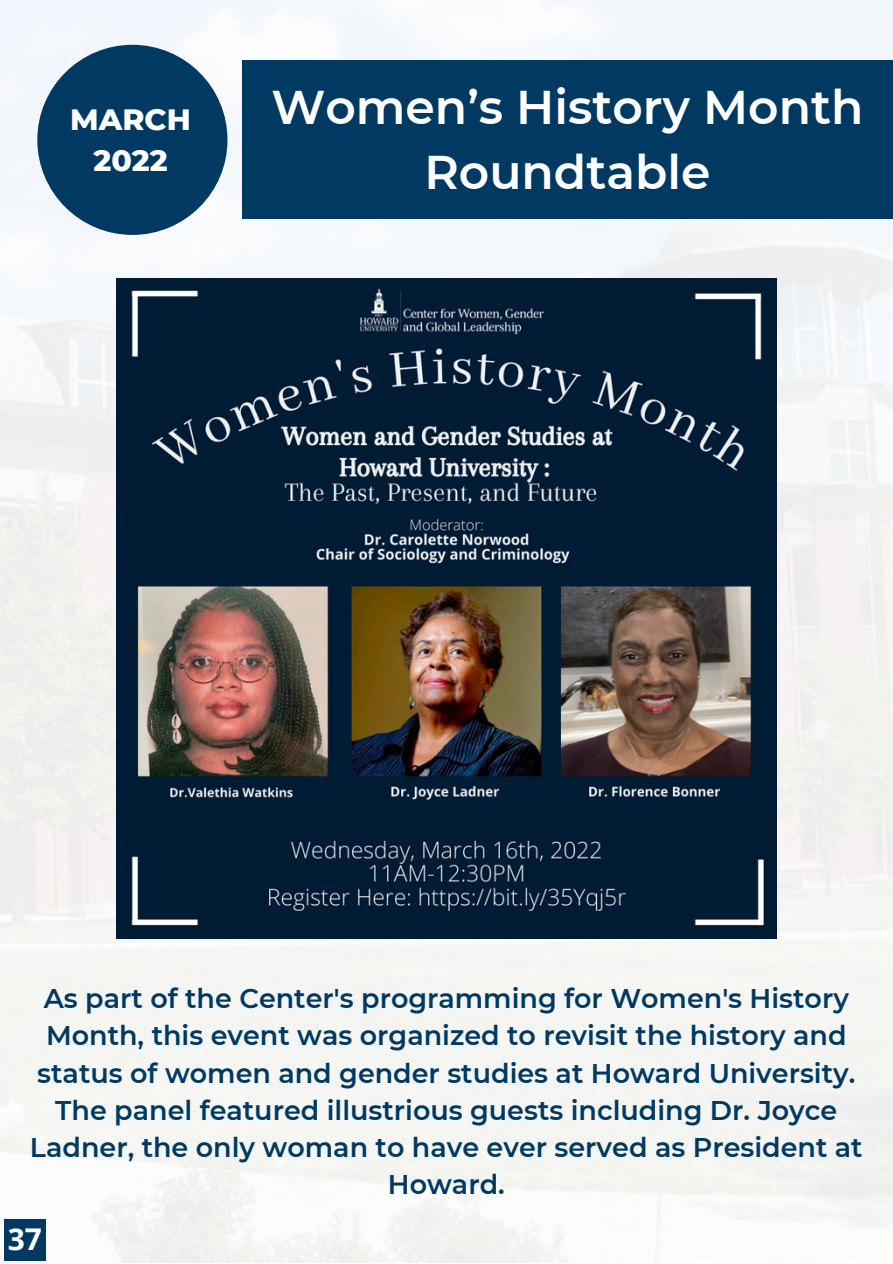
<style>
.page{position:relative;width:893px;height:1264px;background:#fff}
.page>*{position:absolute;margin:0;border:0;box-sizing:border-box;transform-origin:0 0}
.t1{font:600 47.25px/65.2px "Montserrat";color:#fff;text-align:center}
.t2{font:800 30px "Montserrat";color:#fff}
.t3{font:700 30px "Open Sans";color:#fff}
.t4{font:600 27px/37px "Montserrat";color:#003a63;text-align:center}
</style>
<div class="page">
<img style="left:0;top:0;width:892px;height:1262px">
<div style="left:242px;top:61px;width:650px;height:158px;background:#003a63"></div>
<div style="left:37px;top:45px;width:190px;height:190px;background:#003a63;border-radius:50%"></div>
<img style="left:116px;top:278px;width:660px;height:660px">
<div style="left:4px;top:1219px;width:41px;height:41px;background:#003a63"></div>
<p class="t2" style="left:70px;top:101px;width:122px">MARCH</p>
<p class="t2" style="left:93px;top:142px;width:76px">2022</p>
<p class="t1" style="left:271px;top:74px;width:593px">Women’s History Month<br>Roundtable</p>
<p class="t4" style="left:30px;top:980px;width:834px">As part of the Center's programming for Women's History Month, this event was organized to revisit the history and status of women and gender studies at Howard University.<br>The panel featured illustrious guests including Dr. Joyce Ladner, the only woman to have ever served as President at Howard.</p>
<p class="t3" style="left:8px;top:1218px;width:36px">37</p>
</div>
